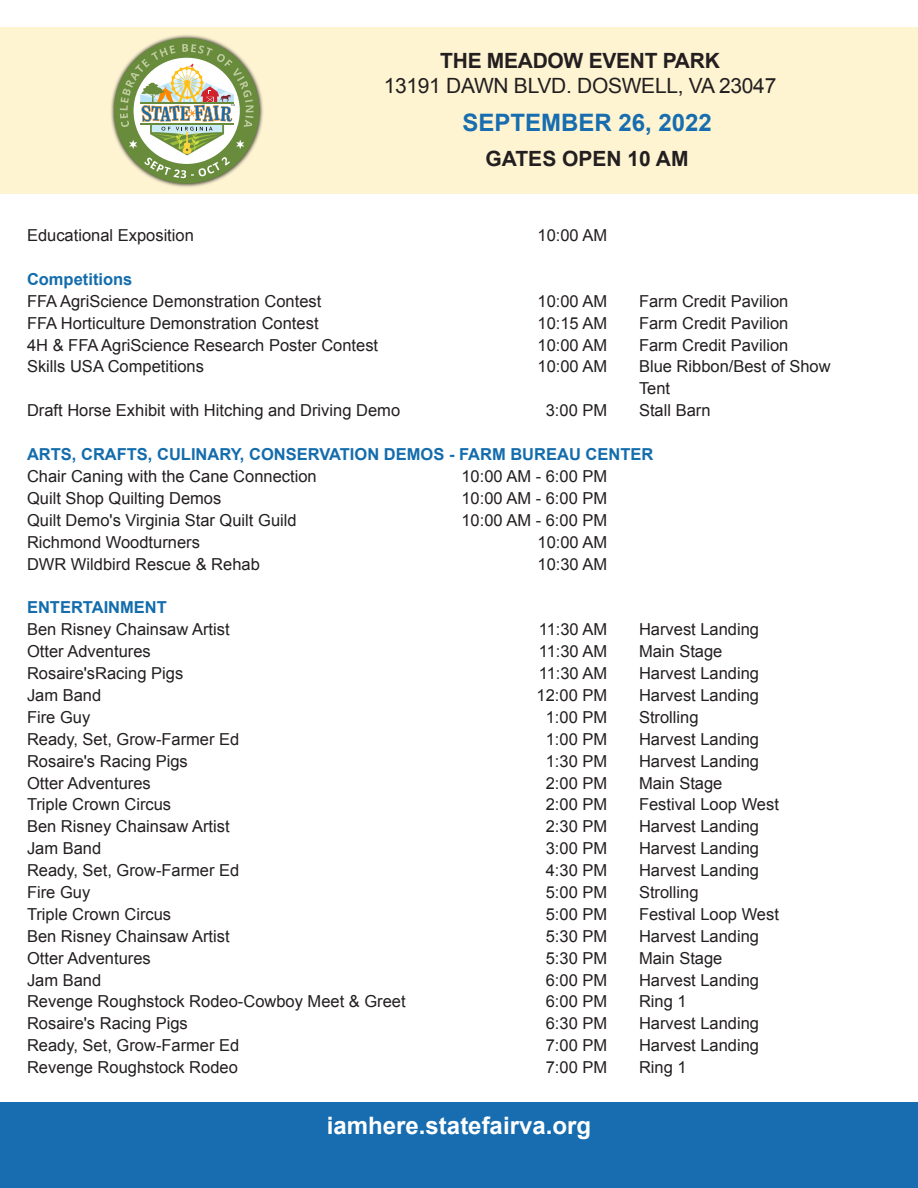
<style>
.page{position:relative;width:918px;height:1188px;background:#fff}
.page>*{position:absolute;margin:0;border:0;box-sizing:border-box;transform-origin:0 0}
.t1{font:700 24px "Arial";color:#fff}
.t2{font:700 24px "Arial";color:#176daf}
.t3{font:700 21px "Arial";letter-spacing:-.015em;color:#231f20}
.t4{font:21px "Arial";letter-spacing:-.015em;color:#231f20}
.t5{font:16.5px/21.9px "Arial";color:#231f20}
.t6{font:700 16.5px "Arial";color:#136cac}
</style>
<div class="page">
<div style="left:0;top:27px;width:918px;height:167px;background:#fef4d2"></div>
<img style="left:111px;top:35px;width:152px;height:152px">
<div style="left:114px;top:38px;width:145px;height:146px;background:#688b3c;border-radius:50%"></div>
<svg style="left:120px;top:44px;width:134px;height:134px"></svg>
<div style="left:0;top:1102px;width:918px;height:86px;background:#176daf"></div>
<p class="t3" style="left:440px;top:47px;width:281px">THE MEADOW EVENT PARK</p>
<p class="t4" style="left:384px;top:72px;width:394px">13191 DAWN BLVD. DOSWELL, VA 23047</p>
<h1 class="t2" style="left:462px;top:107px;width:251px">SEPTEMBER 26, 2022</h1>
<p class="t3" style="left:486px;top:145px;width:205px">GATES OPEN 10 AM</p>
<p class="t5" style="left:27px;top:224px;width:168px">Educational Exposition</p>
<p class="t5" style="left:538px;top:224px;width:71px">10:00 AM</p>
<p class="t6" style="left:27px;top:268px;width:107px">Competitions</p>
<p class="t5" style="left:27px;top:290px;width:296px">FFA AgriScience Demonstration Contest</p>
<p class="t5" style="left:538px;top:290px;width:71px">10:00 AM</p>
<p class="t5" style="left:639px;top:290px;width:151px">Farm Credit Pavilion</p>
<p class="t5" style="left:27px;top:312px;width:293px">FFA Horticulture Demonstration Contest</p>
<p class="t5" style="left:538px;top:312px;width:71px">10:15 AM</p>
<p class="t5" style="left:639px;top:312px;width:151px">Farm Credit Pavilion</p>
<p class="t5" style="left:27px;top:334px;width:353px">4H &amp; FFA AgriScience Research Poster Contest</p>
<p class="t5" style="left:538px;top:334px;width:71px">10:00 AM</p>
<p class="t5" style="left:639px;top:334px;width:151px">Farm Credit Pavilion</p>
<p class="t5" style="left:27px;top:356px;width:178px">Skills USA Competitions</p>
<p class="t5" style="left:538px;top:356px;width:71px">10:00 AM</p>
<p class="t5" style="left:639px;top:356px;width:193px">Blue Ribbon/Best of Show<br>Tent</p>
<p class="t5" style="left:27px;top:400px;width:375px">Draft Horse Exhibit with Hitching and Driving Demo</p>
<p class="t5" style="left:546px;top:400px;width:63px">3:00 PM</p>
<p class="t5" style="left:639px;top:400px;width:73px">Stall Barn</p>
<p class="t6" style="left:27px;top:443px;width:628px">ARTS, CRAFTS, CULINARY, CONSERVATION DEMOS - FARM BUREAU CENTER</p>
<p class="t5" style="left:27px;top:465px;width:291px">Chair Caning with the Cane Connection</p>
<p class="t5" style="left:461px;top:465px;width:147px">10:00 AM - 6:00 PM</p>
<p class="t5" style="left:27px;top:487px;width:196px">Quilt Shop Quilting Demos</p>
<p class="t5" style="left:461px;top:487px;width:147px">10:00 AM - 6:00 PM</p>
<p class="t5" style="left:27px;top:509px;width:271px">Quilt Demo's Virginia Star Quilt Guild</p>
<p class="t5" style="left:461px;top:509px;width:147px">10:00 AM - 6:00 PM</p>
<p class="t5" style="left:27px;top:531px;width:175px">Richmond Woodturners</p>
<p class="t5" style="left:538px;top:531px;width:71px">10:00 AM</p>
<p class="t5" style="left:27px;top:553px;width:234px">DWR Wildbird Rescue &amp; Rehab</p>
<p class="t5" style="left:538px;top:553px;width:71px">10:30 AM</p>
<p class="t6" style="left:27px;top:597px;width:141px">ENTERTAINMENT</p>
<p class="t5" style="left:27px;top:619px;width:204px">Ben Risney Chainsaw Artist</p>
<p class="t5" style="left:539px;top:619px;width:70px">11:30 AM</p>
<p class="t5" style="left:639px;top:619px;width:122px">Harvest Landing</p>
<p class="t5" style="left:27px;top:641px;width:125px">Otter Adventures</p>
<p class="t5" style="left:539px;top:641px;width:70px">11:30 AM</p>
<p class="t5" style="left:639px;top:641px;width:85px">Main Stage</p>
<p class="t5" style="left:27px;top:662px;width:158px">Rosaire'sRacing Pigs</p>
<p class="t5" style="left:539px;top:662px;width:70px">11:30 AM</p>
<p class="t5" style="left:639px;top:662px;width:122px">Harvest Landing</p>
<p class="t5" style="left:27px;top:684px;width:76px">Jam Band</p>
<p class="t5" style="left:537px;top:684px;width:72px">12:00 PM</p>
<p class="t5" style="left:639px;top:684px;width:122px">Harvest Landing</p>
<p class="t5" style="left:27px;top:706px;width:65px">Fire Guy</p>
<p class="t5" style="left:546px;top:706px;width:63px">1:00 PM</p>
<p class="t5" style="left:639px;top:706px;width:61px">Strolling</p>
<p class="t5" style="left:27px;top:728px;width:214px">Ready, Set, Grow-Farmer Ed</p>
<p class="t5" style="left:546px;top:728px;width:63px">1:00 PM</p>
<p class="t5" style="left:639px;top:728px;width:122px">Harvest Landing</p>
<p class="t5" style="left:27px;top:750px;width:162px">Rosaire's Racing Pigs</p>
<p class="t5" style="left:546px;top:750px;width:63px">1:30 PM</p>
<p class="t5" style="left:639px;top:750px;width:122px">Harvest Landing</p>
<p class="t5" style="left:27px;top:772px;width:125px">Otter Adventures</p>
<p class="t5" style="left:546px;top:772px;width:63px">2:00 PM</p>
<p class="t5" style="left:639px;top:772px;width:85px">Main Stage</p>
<p class="t5" style="left:27px;top:794px;width:146px">Triple Crown Circus</p>
<p class="t5" style="left:546px;top:794px;width:63px">2:00 PM</p>
<p class="t5" style="left:639px;top:794px;width:141px">Festival Loop West</p>
<p class="t5" style="left:27px;top:816px;width:204px">Ben Risney Chainsaw Artist</p>
<p class="t5" style="left:546px;top:816px;width:63px">2:30 PM</p>
<p class="t5" style="left:639px;top:816px;width:122px">Harvest Landing</p>
<p class="t5" style="left:27px;top:838px;width:76px">Jam Band</p>
<p class="t5" style="left:546px;top:838px;width:63px">3:00 PM</p>
<p class="t5" style="left:639px;top:838px;width:122px">Harvest Landing</p>
<p class="t5" style="left:27px;top:860px;width:214px">Ready, Set, Grow-Farmer Ed</p>
<p class="t5" style="left:546px;top:860px;width:63px">4:30 PM</p>
<p class="t5" style="left:639px;top:860px;width:122px">Harvest Landing</p>
<p class="t5" style="left:27px;top:881px;width:65px">Fire Guy</p>
<p class="t5" style="left:546px;top:881px;width:63px">5:00 PM</p>
<p class="t5" style="left:639px;top:881px;width:61px">Strolling</p>
<p class="t5" style="left:27px;top:903px;width:146px">Triple Crown Circus</p>
<p class="t5" style="left:546px;top:903px;width:63px">5:00 PM</p>
<p class="t5" style="left:639px;top:903px;width:141px">Festival Loop West</p>
<p class="t5" style="left:27px;top:925px;width:204px">Ben Risney Chainsaw Artist</p>
<p class="t5" style="left:546px;top:925px;width:63px">5:30 PM</p>
<p class="t5" style="left:639px;top:925px;width:122px">Harvest Landing</p>
<p class="t5" style="left:27px;top:947px;width:125px">Otter Adventures</p>
<p class="t5" style="left:546px;top:947px;width:63px">5:30 PM</p>
<p class="t5" style="left:639px;top:947px;width:85px">Main Stage</p>
<p class="t5" style="left:27px;top:969px;width:76px">Jam Band</p>
<p class="t5" style="left:546px;top:969px;width:63px">6:00 PM</p>
<p class="t5" style="left:639px;top:969px;width:122px">Harvest Landing</p>
<p class="t5" style="left:27px;top:991px;width:380px">Revenge Roughstock Rodeo-Cowboy Meet &amp; Greet</p>
<p class="t5" style="left:546px;top:991px;width:63px">6:00 PM</p>
<p class="t5" style="left:639px;top:991px;width:49px">Ring 1</p>
<p class="t5" style="left:27px;top:1013px;width:162px">Rosaire's Racing Pigs</p>
<p class="t5" style="left:546px;top:1013px;width:63px">6:30 PM</p>
<p class="t5" style="left:639px;top:1013px;width:122px">Harvest Landing</p>
<p class="t5" style="left:27px;top:1035px;width:214px">Ready, Set, Grow-Farmer Ed</p>
<p class="t5" style="left:546px;top:1035px;width:63px">7:00 PM</p>
<p class="t5" style="left:639px;top:1035px;width:122px">Harvest Landing</p>
<p class="t5" style="left:27px;top:1057px;width:212px">Revenge Roughstock Rodeo</p>
<p class="t5" style="left:546px;top:1057px;width:63px">7:00 PM</p>
<p class="t5" style="left:639px;top:1057px;width:49px">Ring 1</p>
<h1 class="t1" style="left:327px;top:1110px;width:266px">iamhere.statefairva.org</h1>
</div>
